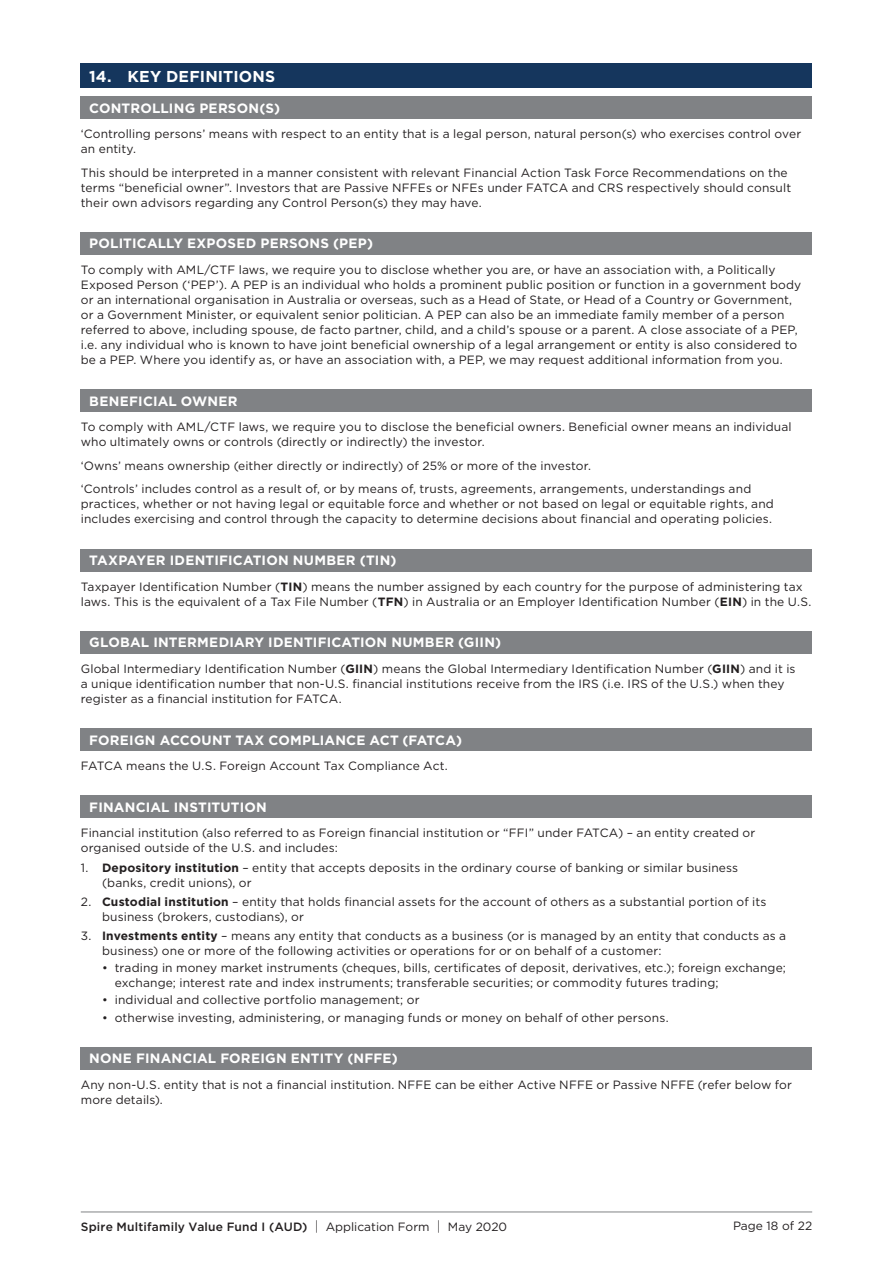
<style>
.page{position:relative;width:893px;height:1263px;background:#fff}
.page>*{position:absolute;margin:0;border:0;box-sizing:border-box;transform-origin:0 0}
.t1{font:700 15.75px "Gotham";letter-spacing:.01em;color:#fff}
.t2{font:700 13.5px "Gotham";letter-spacing:.015em;color:#fff}
.t3{font:12px/15px "Gotham";letter-spacing:.01em;color:#231f20}
.t4{font:500 12px "Gotham";letter-spacing:.015em;color:#231f20}
.s1{font-weight:700}
.s2{font-weight:300;font-size:13.5px}
.s3{font-weight:400}
</style>
<div class="page">
<hr style="left:81px;top:1211px;width:731px;height:1px;background:#808285">
<div style="left:81px;top:64px;width:731px;height:24px;background:#15365d"></div>
<div style="left:81px;top:97px;width:731px;height:22px;background:#808285"></div>
<div style="left:81px;top:232px;width:731px;height:23px;background:#808285"></div>
<div style="left:81px;top:390px;width:731px;height:22px;background:#808285"></div>
<div style="left:81px;top:549px;width:731px;height:22px;background:#808285"></div>
<div style="left:81px;top:631px;width:731px;height:23px;background:#808285"></div>
<div style="left:81px;top:728px;width:731px;height:23px;background:#808285"></div>
<div style="left:81px;top:796px;width:731px;height:22px;background:#808285"></div>
<div style="left:81px;top:1047px;width:731px;height:23px;background:#808285"></div>
<h1 class="t1" style="left:89px;top:66px;width:187px">14. KEY DEFINITIONS</h1>
<p class="t2" style="left:89px;top:99px;width:192px">CONTROLLING PERSON(S)</p>
<p class="t3" style="left:81px;top:126px;width:722px">‘Controlling persons’ means with respect to an entity that is a legal person, natural person(s) who exercises control over an entity.</p>
<p class="t3" style="left:81px;top:165px;width:712px">This should be interpreted in a manner consistent with relevant Financial Action Task Force Recommendations on the terms “beneficial owner”. Investors that are Passive NFFEs or NFEs under FATCA and CRS respectively should consult their own advisors regarding any Control Person(s) they may have.</p>
<p class="t2" style="left:89px;top:235px;width:285px">POLITICALLY EXPOSED PERSONS (PEP)</p>
<p class="t3" style="left:81px;top:262px;width:722px">To comply with AML/CTF laws, we require you to disclose whether you are, or have an association with, a Politically Exposed Person (‘PEP’). A PEP is an individual who holds a prominent public position or function in a government body or an international organisation in Australia or overseas, such as a Head of State, or Head of a Country or Government, or a Government Minister, or equivalent senior politician. A PEP can also be an immediate family member of a person referred to above, including spouse, de facto partner, child, and a child’s spouse or a parent. A close associate of a PEP, i.e. any individual who is known to have joint beneficial ownership of a legal arrangement or entity is also considered to be a PEP. Where you identify as, or have an association with, a PEP, we may request additional information from you.</p>
<p class="t2" style="left:89px;top:392px;width:150px">BENEFICIAL OWNER</p>
<p class="t3" style="left:81px;top:419px;width:712px">To comply with AML/CTF laws, we require you to disclose the beneficial owners. Beneficial owner means an individual who ultimately owns or controls (directly or indirectly) the investor.</p>
<p class="t3" style="left:81px;top:454px;width:672px;line-height:23.5px">‘Owns’ means ownership (either directly or indirectly) of 25% or more of the investor.<br>‘Controls’ includes control as a result of, or by means of, trusts, agreements, arrangements, understandings and</p>
<p class="t3" style="left:81px;top:496px;width:695px">practices, whether or not having legal or equitable force and whether or not based on legal or equitable rights, and includes exercising and control through the capacity to determine decisions about financial and operating policies.</p>
<p class="t2" style="left:89px;top:551px;width:309px">TAXPAYER IDENTIFICATION NUMBER (TIN)</p>
<p class="t3" style="left:81px;top:579px;width:732px">Taxpayer Identification Number (<span class="s1">TIN</span>) means the number assigned by each country for the purpose of administering tax laws. This is the equivalent of a Tax File Number (<span class="s1">TFN</span>) in Australia or an Employer Identification Number (<span class="s1">EIN</span>) in the U.S.</p>
<p class="t2" style="left:89px;top:633px;width:413px">GLOBAL INTERMEDIARY IDENTIFICATION NUMBER (GIIN)</p>
<p class="t3" style="left:81px;top:661px;width:716px">Global Intermediary Identification Number (<span class="s1">GIIN</span>) means the Global Intermediary Identification Number (<span class="s1">GIIN</span>) and it is a unique identification number that non-U.S. financial institutions receive from the IRS (i.e. IRS of the U.S.) when they register as a financial institution for FATCA.</p>
<p class="t2" style="left:89px;top:731px;width:374px">FOREIGN ACCOUNT TAX COMPLIANCE ACT (FATCA)</p>
<p class="t3" style="left:81px;top:758px;width:368px">FATCA means the U.S. Foreign Account Tax Compliance Act.</p>
<p class="t2" style="left:89px;top:798px;width:179px">FINANCIAL INSTITUTION</p>
<p class="t3" style="left:81px;top:825px;width:676px">Financial institution (also referred to as Foreign financial institution or “FFI” under FATCA) – an entity created or organised outside of the U.S. and includes:</p>
<p class="t3" style="left:102px;top:860px;width:638px;text-indent:-21px">1. <span class="s1">Depository institution</span> – entity that accepts deposits in the ordinary course of banking or similar business (banks, credit unions), or</p>
<p class="t3" style="left:102px;top:894px;width:666px;text-indent:-21px">2. <span class="s1">Custodial institution</span> – entity that holds financial assets for the account of others as a substantial portion of its business (brokers, custodians), or</p>
<p class="t3" style="left:102px;top:928px;width:686px;text-indent:-21px">3. <span class="s1">Investments entity</span> – means any entity that conducts as a business (or is managed by an entity that conducts as a business) one or more of the following activities or operations for or on behalf of a customer:</p>
<p class="t3" style="left:115px;top:960px;width:672px;text-indent:-13px">• trading in money market instruments (cheques, bills, certificates of deposit, derivatives, etc.); foreign exchange; exchange; interest rate and index instruments; transferable securities; or commodity futures trading;</p>
<p class="t3" style="left:102px;top:992px;width:319px">• individual and collective portfolio management; or</p>
<p class="t3" style="left:102px;top:1009px;width:568px">• otherwise investing, administering, or managing funds or money on behalf of other persons.</p>
<p class="t2" style="left:89px;top:1049px;width:310px">NONE FINANCIAL FOREIGN ENTITY (NFFE)</p>
<p class="t3" style="left:81px;top:1077px;width:713px">Any non-U.S. entity that is not a financial institution. NFFE can be either Active NFFE or Passive NFFE (refer below for more details).</p>
<p class="t4" style="left:81px;top:1219px;width:428px">Spire Multifamily Value Fund I (AUD) <span class="s2">|</span> <span class="s3">Application Form</span> <span class="s2">|</span> <span class="s3">May 2020</span></p>
<p class="t3" style="left:733px;top:1218px;width:81px">Page 18 of 22</p>
</div>
